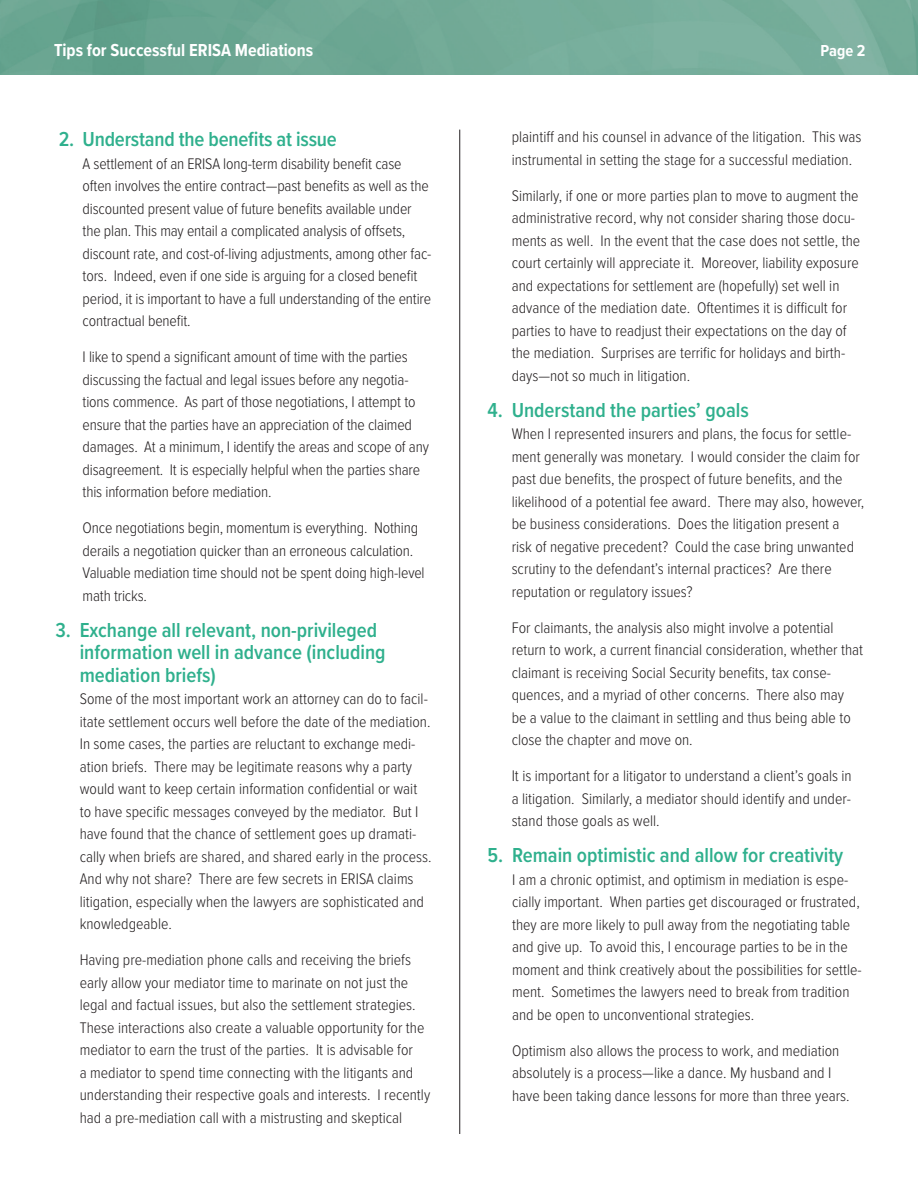
<style>
.page{position:relative;width:918px;height:1188px;background:#fff}
.page>*{position:absolute;margin:0;border:0;box-sizing:border-box;transform-origin:0 0}
.t1{font:600 21px/22.5px "Proxima Nova Cond";color:#2fb08d}
.t2{font:700 18px "Proxima Nova Cond";color:#fff}
.t3{font:700 16.5px "Proxima Nova Cond";color:#fff}
.t4{font:300 15.9px/22.5px "Proxima Nova Cond";color:#231f20}
</style>
<div class="page">
<img style="left:1px;top:0;width:917px;height:75px">
<hr style="left:459px;top:130px;width:1px;height:1004px;background:#231f20">
<p class="t2" style="left:54px;top:37px;width:261px">Tips for Successful ERISA Mediations</p>
<p class="t3" style="left:821px;top:38px;width:46px">Page 2</p>
<p class="t1" style="left:59px;top:127px;width:279px">2. Understand the benefits at issue</p>
<p class="t4" style="left:83px;top:151px;width:350px">A settlement of an ERISA long-term disability benefit case often involves the entire contract—past benefits as well as the discounted present value of future benefits available under the plan. This may entail a complicated analysis of offsets, discount rate, and cost-of-living adjustments, among other fac&shy;tors. Indeed, even if one side is arguing for a closed benefit period, it is important to have a full understanding of the entire contractual benefit.</p>
<p class="t4" style="left:83px;top:345px;width:348px">I like to spend a significant amount of time with the parties discussing the factual and legal issues before any negotia&shy;tions commence. As part of those negotiations, I attempt to ensure that the parties have an appreciation of the claimed damages. At a minimum, I identify the areas and scope of any disagreement. It is especially helpful when the parties share this information before mediation.</p>
<p class="t4" style="left:83px;top:516px;width:344px">Once negotiations begin, momentum is everything. Nothing derails a negotiation quicker than an erroneous calculation.<br>Valuable mediation time should not be spent doing high-level math tricks.</p>
<p class="t1" style="left:80px;top:618px;width:307px;text-indent:-24px">3. Exchange all relevant, non-privileged information well in advance (including mediation briefs)</p>
<p class="t4" style="left:80px;top:687px;width:353px">Some of the most important work an attorney can do to facil&shy;itate settlement occurs well before the date of the mediation.<br>In some cases, the parties are reluctant to exchange medi&shy;ation briefs. There may be legitimate reasons why a party would want to keep certain information confidential or wait to have specific messages conveyed by the mediator. But I have found that the chance of settlement goes up dramati&shy;cally when briefs are shared, and shared early in the process.<br>And why not share? There are few secrets in ERISA claims litigation, especially when the lawyers are sophisticated and knowledgeable.</p>
<p class="t4" style="left:80px;top:948px;width:352px">Having pre-mediation phone calls and receiving the briefs early allow your mediator time to marinate on not just the legal and factual issues, but also the settlement strategies.<br>These interactions also create a valuable opportunity for the mediator to earn the trust of the parties. It is advisable for<br>a mediator to spend time connecting with the litigants and understanding their respective goals and interests. I recently had a pre-mediation call with a mistrusting and skeptical</p>
<p class="t4" style="left:512px;top:125px;width:351px">plaintiff and his counsel in advance of the litigation. This was instrumental in setting the stage for a successful mediation.</p>
<p class="t4" style="left:512px;top:183px;width:350px">Similarly, if one or more parties plan to move to augment the administrative record, why not consider sharing those docu&shy;ments as well. In the event that the case does not settle, the court certainly will appreciate it. Moreover, liability exposure and expectations for settlement are (hopefully) set well in advance of the mediation date. Oftentimes it is difficult for parties to have to readjust their expectations on the day of the mediation. Surprises are terrific for holidays and birth&shy;days—not so much in litigation.</p>
<p class="t1" style="left:487px;top:398px;width:263px">4. Understand the parties’ goals</p>
<p class="t4" style="left:512px;top:422px;width:354px">When I represented insurers and plans, the focus for settle&shy;ment generally was monetary. I would consider the claim for past due benefits, the prospect of future benefits, and the likelihood of a potential fee award. There may also, however, be business considerations. Does the litigation present a<br>risk of negative precedent? Could the case bring unwanted scrutiny to the defendant’s internal practices? Are there reputation or regulatory issues?</p>
<p class="t4" style="left:512px;top:615px;width:353px">For claimants, the analysis also might involve a potential return to work, a current financial consideration, whether that claimant is receiving Social Security benefits, tax conse&shy;quences, and a myriad of other concerns. There also may<br>be a value to the claimant in settling and thus being able to close the chapter and move on.</p>
<p class="t4" style="left:512px;top:764px;width:342px;text-align:justify">It is important for a litigator to understand a client’s goals in a litigation. Similarly, a mediator should identify and under&shy;stand those goals as well.</p>
<p class="t1" style="left:487px;top:843px;width:357px">5. Remain optimistic and allow for creativity</p>
<p class="t4" style="left:512px;top:867px;width:351px">I am a chronic optimist, and optimism in mediation is espe&shy;cially important. When parties get discouraged or frustrated, they are more likely to pull away from the negotiating table and give up. To avoid this, I encourage parties to be in the moment and think creatively about the possibilities for settle&shy;ment. Sometimes the lawyers need to break from tradition and be open to unconventional strategies.</p>
<p class="t4" style="left:512px;top:1038px;width:339px">Optimism also allows the process to work, and mediation absolutely is a process—like a dance. My husband and I have been taking dance lessons for more than three years.</p>
</div>
